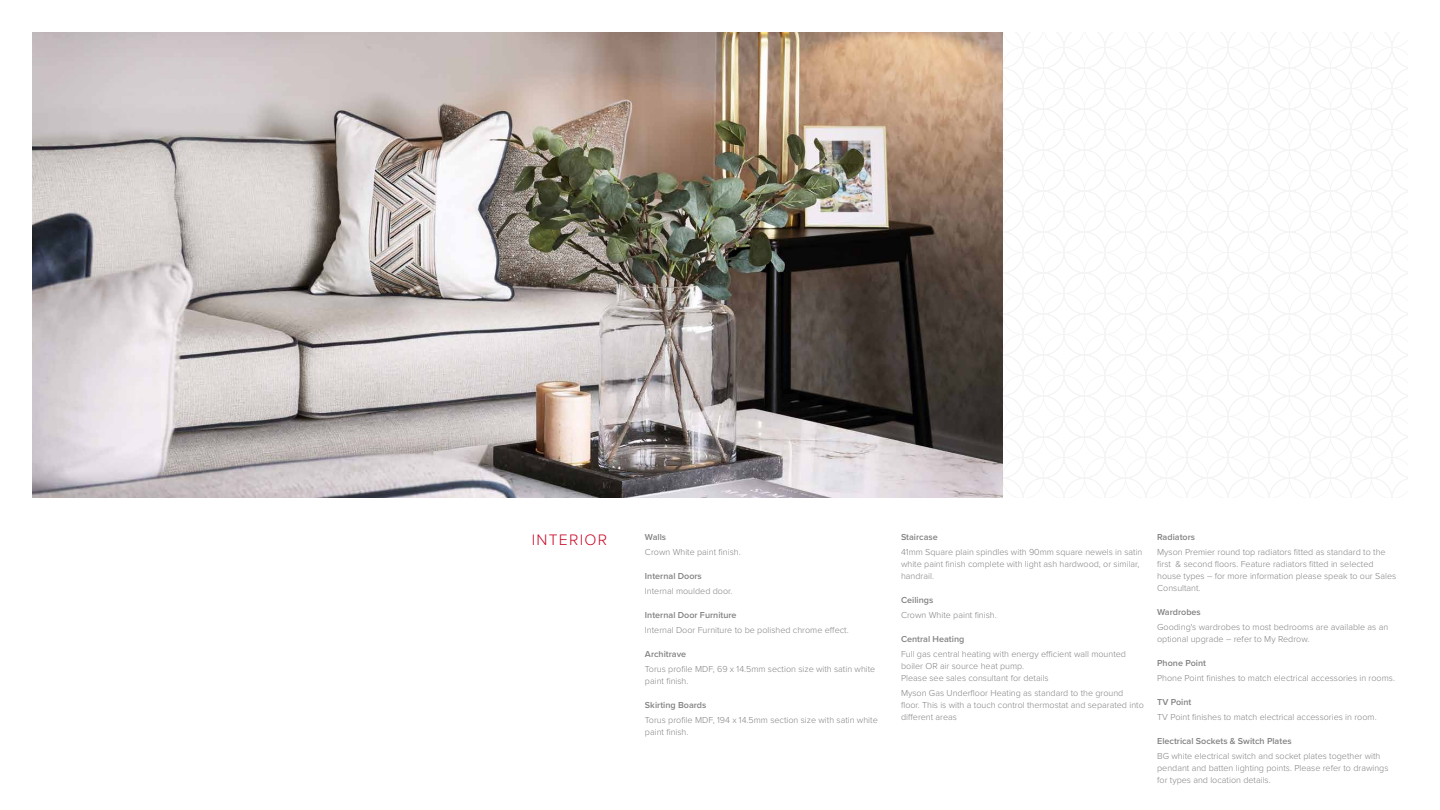
<style>
.page{position:relative;width:1440px;height:810px;background:#fff}
.page>*{position:absolute;margin:0;border:0;box-sizing:border-box;transform-origin:0 0}
.t1{font:300 15.75px "Proxima Nova";letter-spacing:.08em;color:#ca0928}
.t2{font:300 9px/12px "Proxima Nova";color:#828282}
.t3{font:600 9px "Proxima Nova";color:#828282}
</style>
<div class="page">
<img style="left:33px;top:32px;width:969px;height:466px">
<h1 class="t1" style="left:532px;top:528px;width:77px">INTERIOR</h1>
<p class="t3" style="left:645px;top:530px;width:23px">Walls</p>
<p class="t2" style="left:645px;top:546px;width:97px">Crown White paint finish.</p>
<p class="t3" style="left:645px;top:569px;width:58px">Internal Doors</p>
<p class="t2" style="left:645px;top:585px;width:89px">Internal moulded door.</p>
<p class="t3" style="left:645px;top:608px;width:93px">Internal Door Furniture</p>
<p class="t2" style="left:645px;top:624px;width:205px">Internal Door Furniture to be polished chrome effect.</p>
<p class="t3" style="left:645px;top:647px;width:43px">Architrave</p>
<p class="t2" style="left:645px;top:663px;width:232px">Torus profile MDF, 69 x 14.5mm section size with satin white paint finish.</p>
<p class="t3" style="left:645px;top:698px;width:63px">Skirting Boards</p>
<p class="t2" style="left:645px;top:714px;width:234px">Torus profile MDF, 194 x 14.5mm section size with satin white paint finish.</p>
<p class="t3" style="left:901px;top:530px;width:38px">Staircase</p>
<p class="t2" style="left:901px;top:546px;width:243px">41mm Square plain spindles with 90mm square newels in satin white paint finish complete with light ash hardwood, or similar, handrail.</p>
<p class="t3" style="left:901px;top:593px;width:34px">Ceilings</p>
<p class="t2" style="left:901px;top:609px;width:97px">Crown White paint finish.</p>
<p class="t3" style="left:901px;top:632px;width:65px">Central Heating</p>
<p class="t2" style="left:901px;top:648px;width:226px">Full gas central heating with energy efficient wall mounted boiler OR air source heat pump.<br>Please see sales consultant for details</p>
<p class="t2" style="left:901px;top:687px;width:244px">Myson Gas Underfloor Heating as standard to the ground floor. This is with a touch control thermostat and separated into different areas</p>
<p class="t3" style="left:1157px;top:530px;width:39px">Radiators</p>
<p class="t2" style="left:1157px;top:546px;width:241px">Myson Premier round top radiators fitted as standard to the first &amp; second floors. Feature radiators fitted in selected house types – for more information please speak to our Sales Consultant.</p>
<p class="t3" style="left:1157px;top:605px;width:45px">Wardrobes</p>
<p class="t2" style="left:1157px;top:621px;width:233px">Gooding's wardrobes to most bedrooms are available as an optional upgrade – refer to My Redrow.</p>
<p class="t3" style="left:1157px;top:656px;width:50px">Phone Point</p>
<p class="t2" style="left:1157px;top:672px;width:239px">Phone Point finishes to match electrical accessories in rooms.</p>
<p class="t3" style="left:1157px;top:695px;width:36px">TV Point</p>
<p class="t2" style="left:1157px;top:711px;width:221px">TV Point finishes to match electrical accessories in room.</p>
<p class="t3" style="left:1157px;top:734px;width:136px">Electrical Sockets &amp; Switch Plates</p>
<p class="t2" style="left:1157px;top:750px;width:233px">BG white electrical switch and socket plates together with pendant and batten lighting points. Please refer to drawings for types and location details.</p>
</div>
